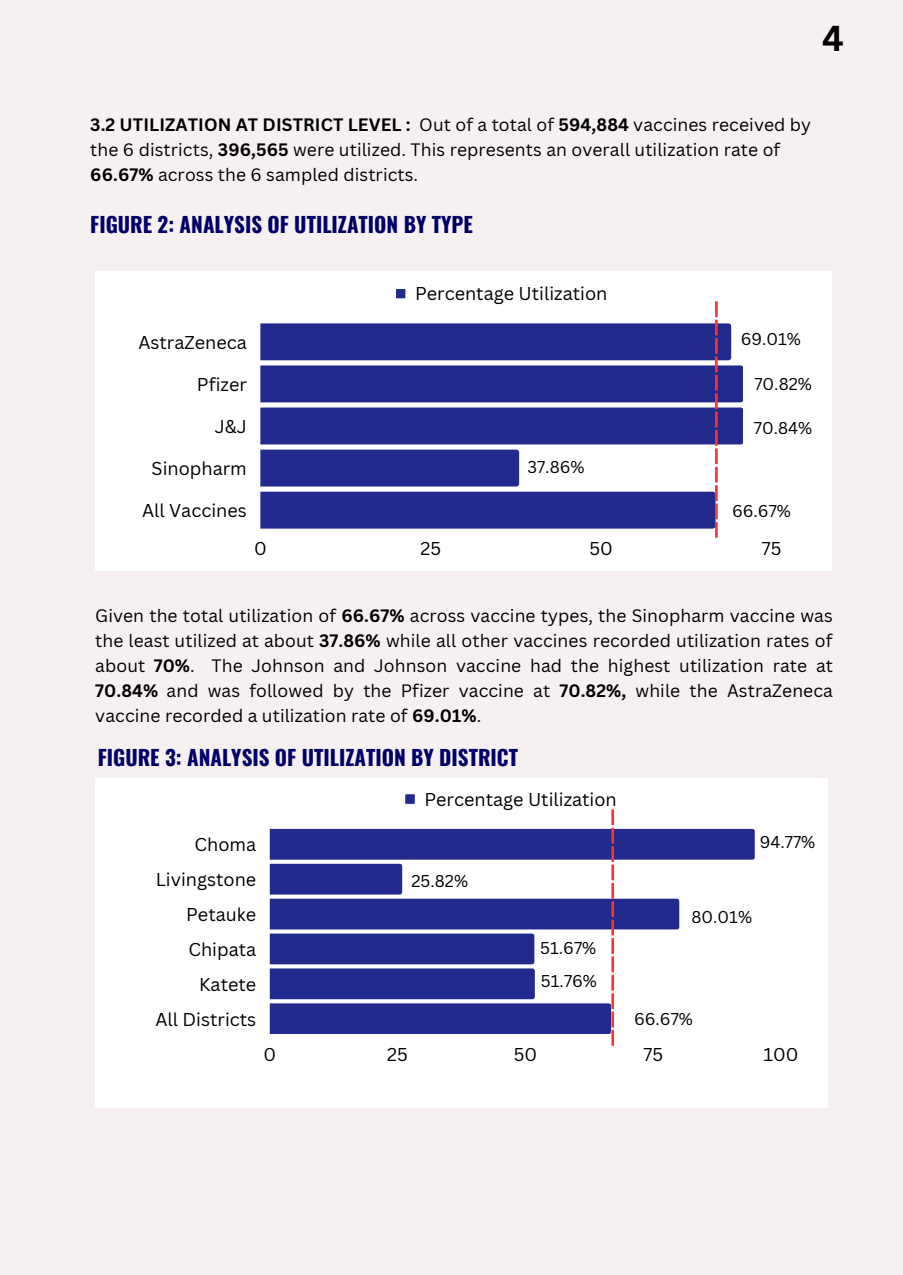
<style>
.page{position:relative;width:903px;height:1275px;background:#fff}
.page>*{position:absolute;margin:0;border:0;box-sizing:border-box;transform-origin:0 0}
.t1{font:700 35px "Canva Sans";color:#000}
.t2{font:700 21px "Oswald";color:#006}
.t3{font:18.03px/34.8px "Canva Sans";color:#000;text-align:right}
.t4{font:17.5px/24.8px "Canva Sans";letter-spacing:.005em;color:#000}
.t5{font:16.62px "Canva Sans";color:#000}
.s1{font-weight:700}
</style>
<div class="page">
<div style="left:0;top:0;width:903px;height:1274px;background:#f6f0f0"></div>
<svg style="left:95px;top:271px;width:737px;height:299px;fill:#fff"></svg>
<div style="left:396px;top:289px;width:9px;height:9px;background:#232a8d"></div>
<svg style="left:728px;top:323px;width:3px;height:37px"></svg>
<svg style="left:741px;top:365px;width:2px;height:79px"></svg>
<svg style="left:516px;top:449px;width:3px;height:37px"></svg>
<svg style="left:713px;top:491px;width:3px;height:37px"></svg>
<hr style="left:715px;top:522px;width:3px;height:16px;background:#ff3131">
<hr style="left:715px;top:503px;width:3px;height:16px;background:#ff3131">
<hr style="left:715px;top:485px;width:3px;height:16px;background:#ff3131">
<hr style="left:715px;top:467px;width:3px;height:15px;background:#ff3131">
<hr style="left:715px;top:448px;width:3px;height:16px;background:#ff3131">
<hr style="left:715px;top:430px;width:3px;height:16px;background:#ff3131">
<hr style="left:715px;top:411px;width:3px;height:16px;background:#ff3131">
<hr style="left:715px;top:393px;width:3px;height:16px;background:#ff3131">
<hr style="left:715px;top:375px;width:3px;height:15px;background:#ff3131">
<hr style="left:715px;top:356px;width:3px;height:16px;background:#ff3131">
<hr style="left:715px;top:338px;width:3px;height:16px;background:#ff3131">
<hr style="left:715px;top:320px;width:3px;height:15px;background:#ff3131">
<hr style="left:715px;top:301px;width:3px;height:16px;background:#ff3131">
<svg style="left:95px;top:778px;width:732px;height:329px;fill:#fff"></svg>
<div style="left:405px;top:794px;width:10px;height:10px;background:#232a8d"></div>
<svg style="left:752px;top:829px;width:3px;height:30px"></svg>
<svg style="left:400px;top:863px;width:2px;height:31px"></svg>
<svg style="left:677px;top:898px;width:2px;height:31px"></svg>
<svg style="left:532px;top:933px;width:3px;height:66px"></svg>
<svg style="left:609px;top:1003px;width:2px;height:31px"></svg>
<hr style="left:611px;top:1030px;width:3px;height:15px;background:#ff3131">
<hr style="left:611px;top:1011px;width:3px;height:16px;background:#ff3131">
<hr style="left:611px;top:993px;width:3px;height:16px;background:#ff3131">
<hr style="left:611px;top:974px;width:3px;height:16px;background:#ff3131">
<hr style="left:611px;top:956px;width:3px;height:16px;background:#ff3131">
<hr style="left:611px;top:938px;width:3px;height:15px;background:#ff3131">
<hr style="left:611px;top:919px;width:3px;height:16px;background:#ff3131">
<hr style="left:611px;top:901px;width:3px;height:16px;background:#ff3131">
<hr style="left:611px;top:883px;width:3px;height:15px;background:#ff3131">
<hr style="left:611px;top:864px;width:3px;height:16px;background:#ff3131">
<hr style="left:611px;top:846px;width:3px;height:16px;background:#ff3131">
<hr style="left:611px;top:827px;width:3px;height:16px;background:#ff3131">
<hr style="left:611px;top:809px;width:3px;height:16px;background:#ff3131">
<h1 class="t1" style="left:822px;top:14px;width:23px">4</h1>
<p class="t4" style="left:90px;top:112px;width:722px"><span class="s1">3.2 UTILIZATION AT DISTRICT LEVEL :</span> Out of a total of <span class="s1">594,884</span> vaccines received by the 6 districts, <span class="s1">396,565</span> were utilized. This represents an overall utilization rate of<br><span class="s1">66.67%</span> across the 6 sampled districts.</p>
<p class="t2" style="left:90px;top:208px;width:384px">FIGURE 2: ANALYSIS OF UTILIZATION BY TYPE</p>
<p class="t3" style="left:415px;top:276px;width:194px">Percentage Utilization</p>
<p class="t5" style="left:741px;top:327px;width:62px">69.01%</p>
<p class="t3" style="left:138px;top:324px;width:110px">AstraZeneca</p>
<p class="t3" style="left:197px;top:366px;width:51px">Pfizer</p>
<p class="t3" style="left:215px;top:408px;width:33px">J&amp;J</p>
<p class="t3" style="left:152px;top:450px;width:97px">Sinopharm</p>
<p class="t3" style="left:142px;top:492px;width:106px">All Vaccines</p>
<p class="t5" style="left:732px;top:499px;width:60px">66.67%</p>
<p class="t5" style="left:754px;top:372px;width:59px">70.82%</p>
<p class="t5" style="left:754px;top:416px;width:60px">70.84%</p>
<p class="t5" style="left:527px;top:455px;width:59px">37.86%</p>
<p class="t3" style="left:254px;top:530px;width:14px">0</p>
<p class="t3" style="left:421px;top:530px;width:22px">25</p>
<p class="t3" style="left:590px;top:530px;width:25px">50</p>
<p class="t3" style="left:762px;top:530px;width:21px">75</p>
<p class="t4" style="left:95px;top:602px;width:739px;text-align:justify">Given the total utilization of <span class="s1">66.67%</span> across vaccine types, the Sinopharm vaccine was the least utilized at about <span class="s1">37.86%</span> while all other vaccines recorded utilization rates of about <span class="s1">70%</span>. The Johnson and Johnson vaccine had the highest utilization rate at <span class="s1">70.84%</span> and was followed by the Pfizer vaccine at <span class="s1">70.82%,</span> while the AstraZeneca vaccine recorded a utilization rate of <span class="s1">69.01%</span>.</p>
<p class="t2" style="left:98px;top:740px;width:422px">FIGURE 3: ANALYSIS OF UTILIZATION BY DISTRICT</p>
<p class="t3" style="left:424px;top:781px;width:194px">Percentage Utilization</p>
<p class="t3" style="left:155px;top:826px;width:102px">Choma<br>Livingstone<br>Petauke<br>Chipata<br>Katete<br>All Districts</p>
<p class="t5" style="left:411px;top:869px;width:58px">25.82%</p>
<p class="t5" style="left:540px;top:935px;width:58px">51.67%</p>
<p class="t5" style="left:541px;top:969px;width:58px">51.76%</p>
<p class="t5" style="left:760px;top:829px;width:57px">94.77%</p>
<p class="t5" style="left:691px;top:905px;width:62px">80.01%</p>
<p class="t5" style="left:634px;top:1007px;width:60px">66.67%</p>
<p class="t3" style="left:263px;top:1036px;width:14px">0</p>
<p class="t3" style="left:387px;top:1036px;width:22px">25</p>
<p class="t3" style="left:514px;top:1036px;width:25px">50</p>
<p class="t3" style="left:643px;top:1036px;width:21px">75</p>
<p class="t3" style="left:764px;top:1036px;width:37px">100</p>
</div>
